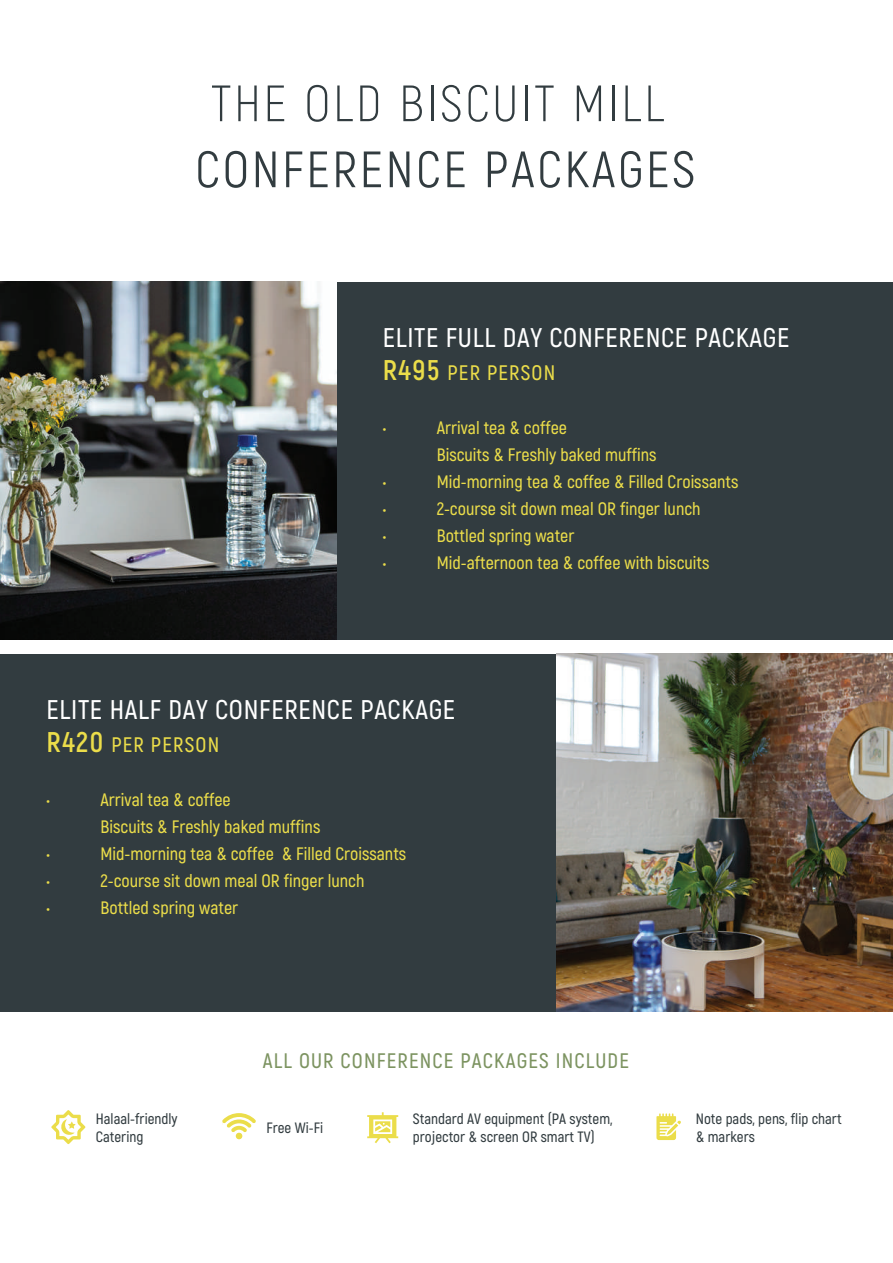
<style>
.page{position:relative;width:893px;height:1263px;background:#fff}
.page>*{position:absolute;margin:0;border:0;box-sizing:border-box;transform-origin:0 0}
.t1{font:51px "Akrobat";letter-spacing:.055em;color:#323c40}
.t2{font:300 51px "Akrobat";letter-spacing:.055em;color:#323c40}
.t3{font:600 27px "Akrobat";letter-spacing:.025em;color:#fff}
.t4{font:600 21px "Akrobat";letter-spacing:.055em;color:#7c9360}
.t5{font:600 21px "Akrobat";letter-spacing:.055em;color:#ebdd4a}
.t6{font:600 18px/27px "Akrobat";color:#ebdd4a}
.t7{font:600 15px/18px "Akrobat";color:#323c40}
.s1{font-weight:700;font-size:28.5px}
</style>
<div class="page">
<div style="left:336px;top:282px;width:557px;height:358px;background:#323c40"></div>
<img style="left:0;top:282px;width:337px;height:358px">
<div style="left:0;top:654px;width:557px;height:358px;background:#323c40"></div>
<img style="left:557px;top:654px;width:336px;height:358px">
<svg style="left:367px;top:1112px;width:31px;height:31px"></svg>
<svg style="left:656px;top:1113px;width:25px;height:27px"></svg>
<svg style="left:222px;top:1113px;width:34px;height:26px"></svg>
<svg style="left:51px;top:1110px;width:34px;height:34px"></svg>
<h1 class="t2" style="left:211px;top:73px;width:455px">THE OLD BISCUIT MILL</h1>
<h1 class="t1" style="left:195px;top:139px;width:501px">CONFERENCE PACKAGES</h1>
<h2 class="t3" style="left:383px;top:321px;width:408px">ELITE FULL DAY CONFERENCE PACKAGE</h2>
<p class="t5" style="left:383px;top:360px;width:174px"><span class="s1">R495</span> PER PERSON</p>
<p class="t6" style="left:383px;top:415px;width:5px">•</p>
<p class="t6" style="left:437px;top:415px;width:221px">Arrival tea &amp; coffee<br>Biscuits &amp; Freshly baked muffins</p>
<p class="t6" style="left:383px;top:469px;width:5px">•</p>
<p class="t6" style="left:437px;top:469px;width:303px">Mid-morning tea &amp; coffee &amp; Filled Croissants</p>
<p class="t6" style="left:383px;top:496px;width:5px">•</p>
<p class="t6" style="left:437px;top:496px;width:265px">2-course sit down meal OR finger lunch</p>
<p class="t6" style="left:383px;top:523px;width:5px">•</p>
<p class="t6" style="left:437px;top:523px;width:139px">Bottled spring water</p>
<p class="t6" style="left:383px;top:550px;width:5px">•</p>
<p class="t6" style="left:437px;top:550px;width:274px">Mid-afternoon tea &amp; coffee with biscuits</p>
<h2 class="t3" style="left:46px;top:693px;width:410px">ELITE HALF DAY CONFERENCE PACKAGE</h2>
<p class="t5" style="left:46px;top:732px;width:174px"><span class="s1">R420</span> PER PERSON</p>
<p class="t6" style="left:46px;top:787px;width:5px">•</p>
<p class="t6" style="left:100px;top:787px;width:221px">Arrival tea &amp; coffee<br>Biscuits &amp; Freshly baked muffins</p>
<p class="t6" style="left:46px;top:841px;width:5px">•</p>
<p class="t6" style="left:100px;top:841px;width:307px">Mid-morning tea &amp; coffee &amp; Filled Croissants</p>
<p class="t6" style="left:46px;top:868px;width:5px">•</p>
<p class="t6" style="left:100px;top:868px;width:265px">2-course sit down meal OR finger lunch</p>
<p class="t6" style="left:46px;top:895px;width:5px">•</p>
<p class="t6" style="left:100px;top:895px;width:139px">Bottled spring water</p>
<p class="t7" style="left:96px;top:1109px;width:83px">Halaal-friendly<br>Catering</p>
<p class="t4" style="left:263px;top:1047px;width:368px">ALL OUR CONFERENCE PACKAGES INCLUDE</p>
<p class="t7" style="left:266px;top:1118px;width:58px">Free Wi-Fi</p>
<p class="t7" style="left:413px;top:1109px;width:201px">Standard AV equipment (PA system, projector &amp; screen OR smart TV)</p>
<p class="t7" style="left:696px;top:1109px;width:147px">Note pads, pens, flip chart &amp; markers</p>
</div>
